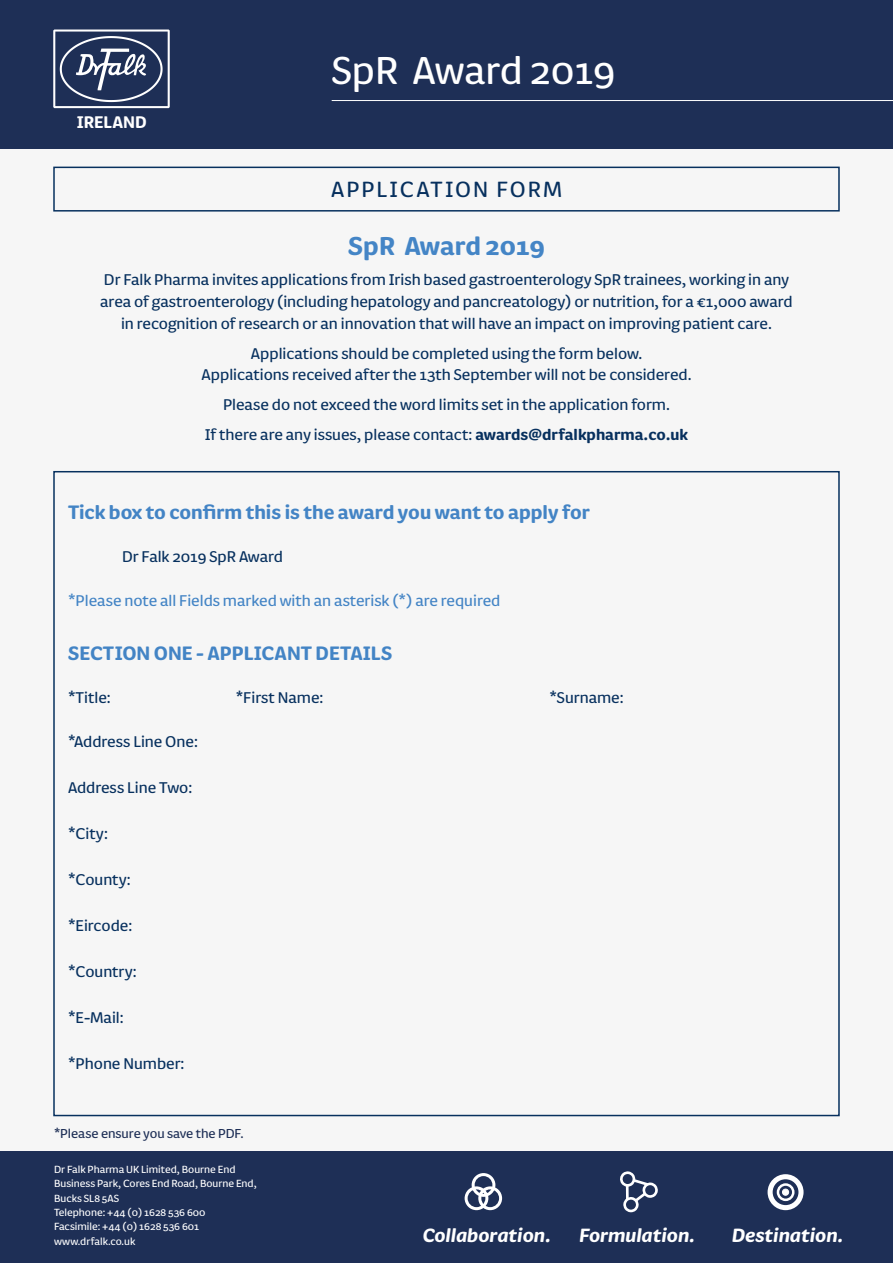
<style>
.page{position:relative;width:893px;height:1263px;background:#fff}
.page>*{position:absolute;margin:0;border:0;box-sizing:border-box;transform-origin:0 0}
.t1{font:45px "FS Pimlico";color:#fff}
.t2{font:700 30px "FS Pimlico";color:#4485c6}
.t3{font:25.5px "FS Pimlico";letter-spacing:.08em;color:#07305e}
.t4{font:700 22.5px "FS Pimlico";color:#4384c5}
.t5{font:italic 700 22.2px "FS Pimlico";color:#fff}
.t6{font:700 19.5px "FS Pimlico";color:#fff}
.t7{font:18px/21.6px "FS Pimlico";color:#07305e;text-align:center}
.t8{font:18px "FS Pimlico";color:#4384c5}
.t9{font:15px "FS Pimlico";color:#1e2f56}
.t10{font:12px/14.4px "FS Pimlico";color:#fff}
.s1{font-weight:700}
</style>
<div class="page">
<div style="left:0;top:1150px;width:893px;height:113px;background:#1e2f56"></div>
<div style="left:0;top:149px;width:893px;height:1001px;background:#f6f6f6"></div>
<div style="left:0;top:0;width:893px;height:149px;background:#1e2f56"></div>
<svg style="left:53px;top:30px;width:117px;height:78px"></svg>
<svg style="left:465px;top:1173px;width:37px;height:37px"></svg>
<svg style="left:620px;top:1171px;width:38px;height:41px"></svg>
<hr style="left:626px;top:1184px;width:3px;height:16px;background:#fff">
<svg style="left:768px;top:1174px;width:35px;height:36px"></svg>
<div style="left:53px;top:167px;width:787px;height:45px;border:2px solid #07305e"></div>
<hr style="left:332px;top:100px;width:561px;height:1px;background:#fff">
<p class="t6" style="left:77px;top:107px;width:72px">IRELAND</p>
<h1 class="t1" style="left:332px;top:38px;width:285px">SpR Award 2019</h1>
<h3 class="t3" style="left:331px;top:171px;width:232px">APPLICATION FORM</h3>
<h2 class="t2" style="left:348px;top:224px;width:198px">SpR Award 2019</h2>
<p class="t7" style="left:100px;top:268px;width:694px">Dr Falk Pharma invites applications from Irish based gastroenterology SpR trainees, working in any area of gastroenterology (including hepatology and pancreatology) or nutrition, for a €1,000 award in recognition of research or an innovation that will have an impact on improving patient care.</p>
<p class="t7" style="left:201px;top:342px;width:492px">Applications should be completed using the form below.<br>Applications received after the 13th September will not be considered.</p>
<p class="t7" style="left:205px;top:389px;width:485px;line-height:30.2px">Please do not exceed the word limits set in the application form.<br>If there are any issues, please contact: <span class="s1">awards@drfalkpharma.co.uk</span></p>
<p class="t4" style="left:68px;top:495px;width:523px">Tick box to confirm this is the award you want to apply for</p>
<p class="t7" style="left:122px;top:545px;width:163px">Dr Falk 2019 SpR Award</p>
<p class="t8" style="left:68px;top:587px;width:434px">*Please note all Fields marked with an asterisk (*) are required</p>
<p class="t4" style="left:68px;top:636px;width:326px">SECTION ONE - APPLICANT DETAILS</p>
<p class="t7" style="left:68px;top:686px;width:44px">*Title:</p>
<p class="t7" style="left:68px;top:730px;width:131px">*Address Line One:</p>
<p class="t7" style="left:68px;top:776px;width:126px">Address Line Two:</p>
<p class="t7" style="left:68px;top:822px;width:41px">*City:</p>
<p class="t7" style="left:68px;top:868px;width:64px">*County:</p>
<p class="t7" style="left:68px;top:914px;width:66px">*Eircode:</p>
<p class="t7" style="left:68px;top:960px;width:70px">*Country:</p>
<p class="t7" style="left:68px;top:1006px;width:57px">*E-Mail:</p>
<p class="t7" style="left:68px;top:1052px;width:118px">*Phone Number:</p>
<p class="t7" style="left:236px;top:686px;width:89px">*First Name:</p>
<p class="t7" style="left:549px;top:686px;width:76px">*Surname:</p>
<p class="t9" style="left:54px;top:1122px;width:191px">*Please ensure you save the PDF.</p>
<p class="t10" style="left:54px;top:1161px;width:204px">Dr Falk Pharma UK Limited, Bourne End<br>Business Park, Cores End Road, Bourne End,<br>Bucks SL8 5AS<br>Telephone: +44 (0) 1628 536 600<br>Facsimile: +44 (0) 1628 536 601 www.drfalk.co.uk</p>
<p class="t5" style="left:423px;top:1218px;width:130px">Collaboration.</p>
<p class="t5" style="left:580px;top:1218px;width:117px">Formulation.</p>
<p class="t5" style="left:732px;top:1218px;width:113px">Destination.</p>
</div>
